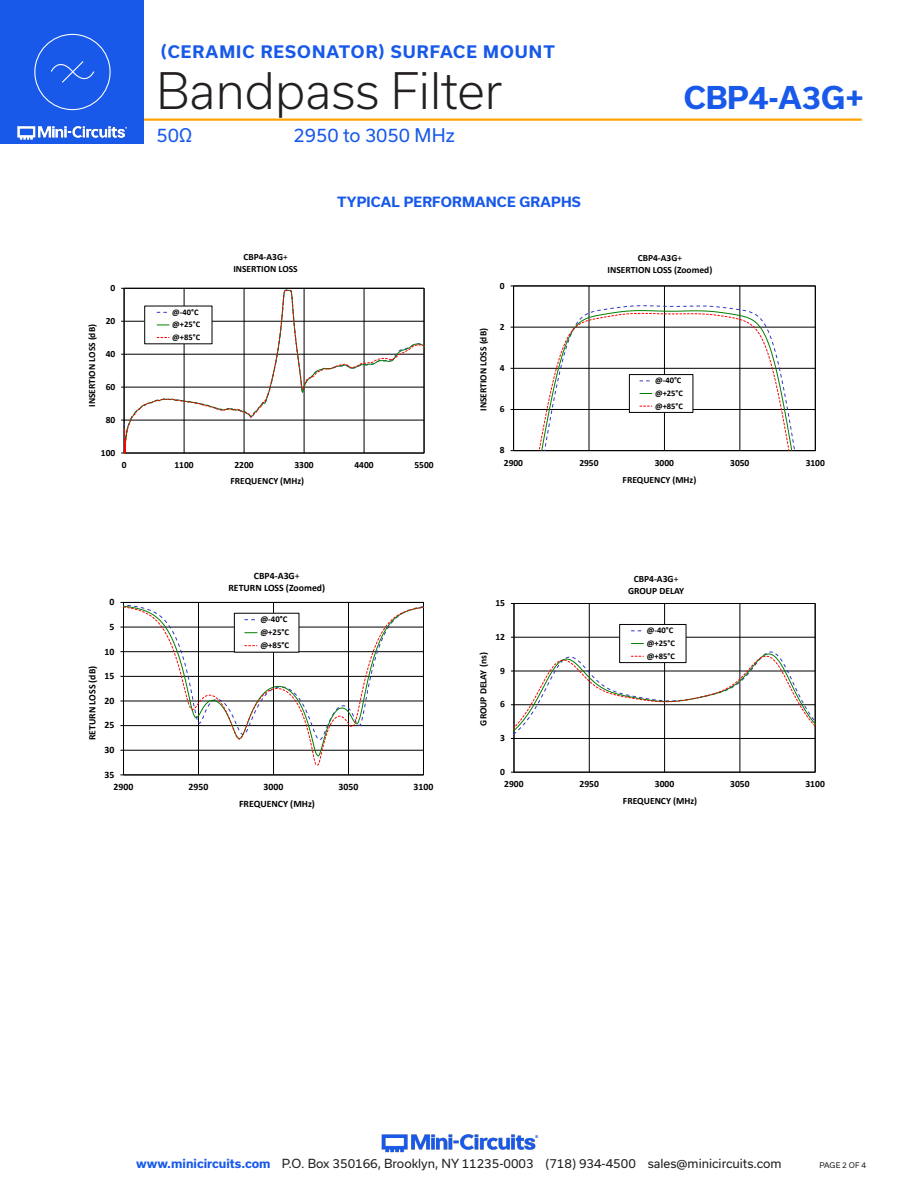
<style>
.page{position:relative;width:918px;height:1188px;background:#fff}
.page>*{position:absolute;margin:0;border:0;box-sizing:border-box;transform-origin:0 0}
.t1{font:300 48px "Usual";color:#231f20}
.t2{font:700 30px "Usual";color:#1859ea}
.t3{font:18px "Usual";color:#1859ea}
.t4{font:700 16.5px "Usual";letter-spacing:.065em;color:#1859ea}
.t5{font:700 13.5px "Usual";letter-spacing:.015em;color:#1859ea}
.t6{font:12px "Usual";color:#231f20}
.t7{font:700 9.75px/12.8px "Calibri";color:#000}
.t8{font:700 9.6px/11.7px "Calibri";color:#000;text-align:center}
.t9{font:700 9.45px/11.6px "Calibri";color:#000;text-align:center}
.t10{font:700 8.7px/13px "Calibri";color:#000}
.t11{font:700 8.55px/12.6px "Calibri";color:#000}
.t12{font:7.5px "Usual";color:#231f20}
.s1{font-weight:400}
.s2{font-weight:700;color:#1859ea}
</style>
<div class="page">
<img style="left:381px;top:1134px;width:158px;height:19px">
<hr style="left:129px;top:118px;width:733px;height:3px;background:#ffa300">
<div style="left:0;top:0;width:144px;height:144px;background:#1859ea"></div>
<img style="left:17px;top:120px;width:128px;height:20px">
<hr style="left:124px;top:453px;width:300px;height:1px;background:#000">
<hr style="left:424px;top:288px;width:1px;height:165px;background:#000">
<hr style="left:124px;top:288px;width:300px;height:1px;background:#000">
<svg style="left:124px;top:290px;width:300px;height:163px"></svg>
<div style="left:145px;top:306px;width:67px;height:38px;background:#fff"></div>
<svg style="left:157px;top:324px;width:12px;height:1px"></svg>
<hr style="left:589px;top:286px;width:1px;height:165px;background:#000">
<hr style="left:664px;top:286px;width:1px;height:165px;background:#000">
<hr style="left:740px;top:286px;width:1px;height:165px;background:#000">
<hr style="left:513px;top:286px;width:1px;height:165px;background:#000">
<hr style="left:514px;top:286px;width:301px;height:1px;background:#000">
<svg style="left:514px;top:305px;width:302px;height:5px"></svg>
<svg style="left:511px;top:310px;width:305px;height:141px"></svg>
<hr style="left:124px;top:775px;width:299px;height:1px;background:#000">
<hr style="left:198px;top:602px;width:1px;height:173px;background:#000">
<hr style="left:273px;top:602px;width:1px;height:173px;background:#000">
<hr style="left:348px;top:602px;width:1px;height:173px;background:#000">
<hr style="left:123px;top:602px;width:1px;height:173px;background:#000">
<svg style="left:124px;top:741px;width:300px;height:26px"></svg>
<svg style="left:120px;top:602px;width:304px;height:139px"></svg>
<hr style="left:815px;top:604px;width:1px;height:168px;background:#000">
<svg style="left:514px;top:603px;width:301px;height:170px"></svg>
<div style="left:620px;top:624px;width:66px;height:39px;background:#fff"></div>
<div style="left:619px;top:624px;width:67px;height:39px;border:1px solid #000"></div>
<svg style="left:631px;top:643px;width:12px;height:1px"></svg>
<svg style="left:631px;top:656px;width:12px;height:1px"></svg>
<div style="left:34px;top:34px;width:77px;height:76px;border:1px solid #fff;border-radius:50%"></div>
<svg style="left:50px;top:61px;width:45px;height:22px"></svg>
<h3 class="t4" style="left:161px;top:42px;width:395px">(CERAMIC RESONATOR) SURFACE MOUNT</h3>
<h1 class="t1" style="left:156px;top:63px;width:348px">Bandpass Filter</h1>
<h3 class="t3" style="left:156px;top:125px;width:37px">50Ω</h3>
<h3 class="t3" style="left:293px;top:125px;width:163px">2950 to 3050 MHz</h3>
<p class="t9" style="left:233px;top:251px;width:66px">CBP4-A3G<span class="s1">+<br></span>INSERTION LOSS</p>
<h3 class="t5" style="left:337px;top:194px;width:245px">TYPICAL PERFORMANCE GRAPHS</h3>
<h2 class="t2" style="left:684px;top:80px;width:182px">CBP4-A3G+</h2>
<p class="t9" style="left:608px;top:252px;width:106px">CBP4-A3G<span class="s1">+<br></span>INSERTION LOSS (Zoomed)</p>
<p class="t9" style="left:111px;top:282px;width:6px">0</p>
<p class="t9" style="left:106px;top:315px;width:11px">20</p>
<p class="t9" style="left:106px;top:348px;width:11px">40</p>
<p class="t9" style="left:106px;top:381px;width:11px">60</p>
<p class="t9" style="left:106px;top:414px;width:11px">80</p>
<p class="t9" style="left:101px;top:447px;width:16px">100</p>
<p class="t9" style="left:86px;top:407px;width:84px;rotate:-90deg">INSERTION LOSS (dB)</p>
<p class="t11" style="left:172px;top:306px;width:29px">@-40°C @+25°C @+85°C</p>
<p class="t9" style="left:122px;top:459px;width:6px">0</p>
<p class="t9" style="left:174px;top:459px;width:21px">1100</p>
<p class="t9" style="left:234px;top:459px;width:21px">2200</p>
<p class="t9" style="left:294px;top:459px;width:21px">3300</p>
<p class="t9" style="left:354px;top:459px;width:21px">4400</p>
<p class="t9" style="left:414px;top:459px;width:21px">5500</p>
<p class="t7" style="left:110px;top:596px;width:6px">0</p>
<p class="t7" style="left:110px;top:620px;width:6px">5</p>
<p class="t7" style="left:105px;top:645px;width:11px">10</p>
<p class="t7" style="left:105px;top:669px;width:11px">15</p>
<p class="t7" style="left:105px;top:694px;width:11px">20</p>
<p class="t7" style="left:105px;top:719px;width:11px">25</p>
<p class="t7" style="left:105px;top:743px;width:11px">30</p>
<p class="t7" style="left:114px;top:768px;width:21px;text-indent:-9px">35<br>2900</p>
<p class="t7" style="left:86px;top:740px;width:76px;rotate:-90deg">RETURN LOSS (dB)</p>
<p class="t9" style="left:231px;top:475px;width:75px">FREQUENCY (MHz)</p>
<p class="t7" style="left:228px;top:570px;width:98px;line-height:11.9px;text-align:center">CBP4-A3G<span class="s1">+<br></span>RETURN LOSS (Zoomed)</p>
<p class="t10" style="left:260px;top:613px;width:30px">@-40°C @+25°C @+85°C</p>
<p class="t7" style="left:189px;top:781px;width:21px">2950</p>
<p class="t7" style="left:264px;top:781px;width:21px">3000</p>
<p class="t7" style="left:339px;top:781px;width:21px">3050</p>
<p class="t7" style="left:414px;top:781px;width:21px">3100</p>
<p class="t7" style="left:239px;top:797px;width:77px">FREQUENCY (MHz)</p>
<p class="t9" style="left:477px;top:411px;width:84px;rotate:-90deg">INSERTION LOSS (dB)</p>
<p class="t9" style="left:500px;top:280px;width:6px">0</p>
<p class="t9" style="left:500px;top:321px;width:6px">2</p>
<p class="t9" style="left:500px;top:362px;width:6px">4</p>
<p class="t9" style="left:500px;top:403px;width:6px">6</p>
<p class="t9" style="left:504px;top:444px;width:21px;line-height:12.3px;text-align:left;text-indent:-4px">8<br>2900</p>
<p class="t8" style="left:495px;top:597px;width:11px">15</p>
<p class="t8" style="left:495px;top:631px;width:11px">12</p>
<p class="t8" style="left:477px;top:726px;width:75px;rotate:-90deg">GROUP DELAY (ns)</p>
<p class="t8" style="left:500px;top:665px;width:6px">9</p>
<p class="t8" style="left:500px;top:698px;width:6px">6</p>
<p class="t8" style="left:500px;top:732px;width:6px">3</p>
<p class="t8" style="left:500px;top:766px;width:6px">0</p>
<p class="t11" style="left:655px;top:374px;width:30px">@-40°C @+25°C @+85°C</p>
<p class="t9" style="left:579px;top:457px;width:21px">2950</p>
<p class="t9" style="left:655px;top:457px;width:21px">3000</p>
<p class="t9" style="left:730px;top:457px;width:21px">3050</p>
<p class="t9" style="left:806px;top:457px;width:21px">3100</p>
<p class="t9" style="left:623px;top:474px;width:75px">FREQUENCY (MHz)</p>
<p class="t8" style="left:628px;top:573px;width:57px">CBP4-A3G<span class="s1">+<br></span>GROUP DELAY</p>
<p class="t11" style="left:647px;top:624px;width:30px">@-40°C @+25°C @+85°C</p>
<p class="t8" style="left:504px;top:778px;width:21px">2900</p>
<p class="t8" style="left:580px;top:778px;width:21px">2950</p>
<p class="t8" style="left:655px;top:778px;width:21px">3000</p>
<p class="t8" style="left:730px;top:778px;width:21px">3050</p>
<p class="t8" style="left:806px;top:778px;width:21px">3100</p>
<p class="t8" style="left:623px;top:795px;width:76px">FREQUENCY (MHz)</p>
<p class="t6" style="left:136px;top:1157px;width:647px"><span class="s2">www.minicircuits.com</span> P.O. Box 350166, Brooklyn, NY 11235-0003 (718) 934-4500 sales@minicircuits.com</p>
<p class="t12" style="left:819px;top:1161px;width:48px">PAGE 2 OF 4</p>
</div>
